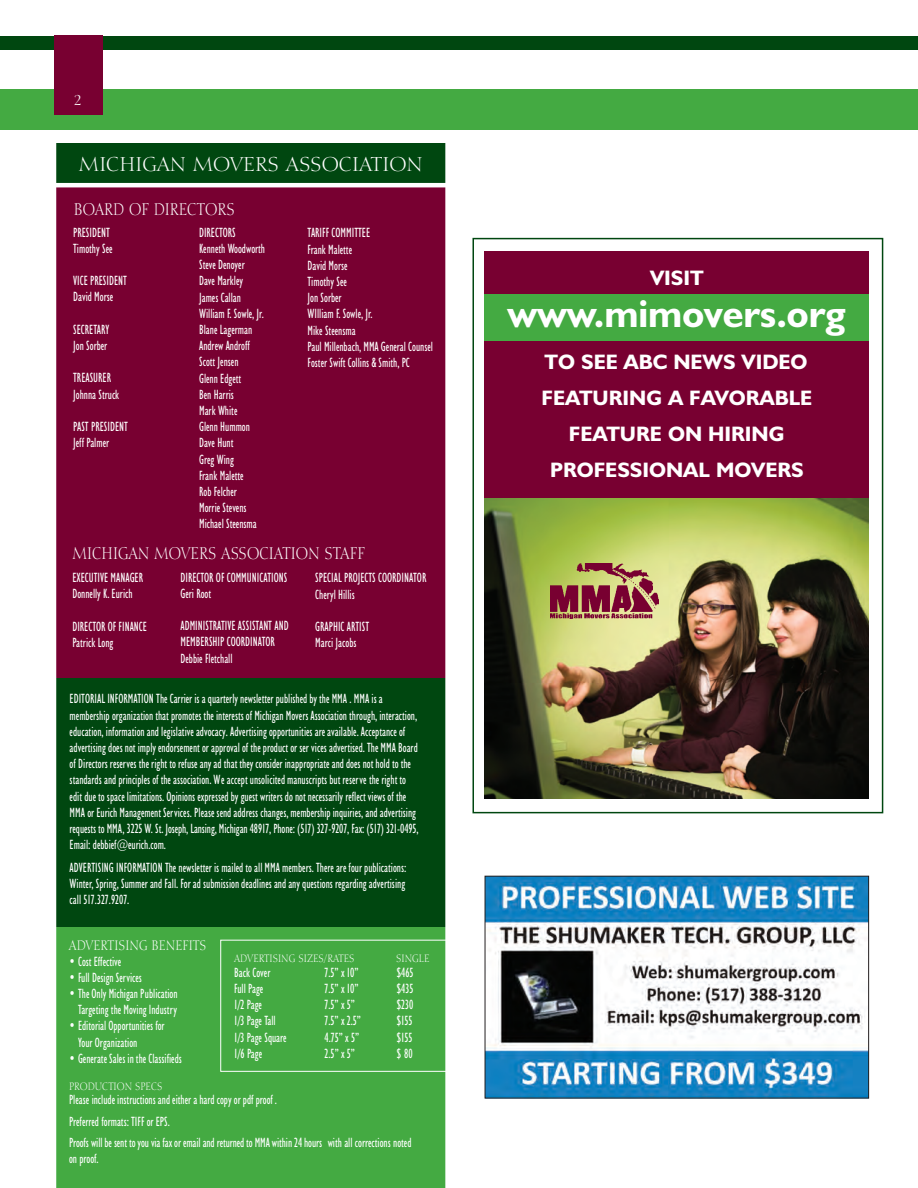
<style>
.page{position:relative;width:918px;height:1188px;background:#fff}
.page>*{position:absolute;margin:0;border:0;box-sizing:border-box;transform-origin:0 0}
.t1{font:700 39px "Humanist 521 BT";color:#fff}
.t2{font:700 21px/36px "Humanist 521 BT";color:#fff;text-align:center}
.t3{font:19.5px "Calligraphic 810 BT";color:#fff}
.t4{font:16.5px "Calligraphic 810 BT";color:#fff;scale:.85 1}
.t5{font:15px "Calligraphic 810 BT";color:#fff}
.t6{font:condensed 13.5px/16.2px "Humanist 521 BT";color:#fff;scale:.85 1}
.t7{font:13.5px "Calligraphic 810 BT";color:#fff;scale:.85 1}
.t8{font:10.5px "Calligraphic 810 BT";color:#fff;scale:.85 1}
</style>
<div class="page">
<div style="left:472px;top:238px;width:411px;height:575px;border:2px solid #004710"></div>
<div style="left:55px;top:920px;width:392px;height:268px;background:#44aa42"></div>
<div style="left:0;top:89px;width:918px;height:40px;background:#44aa42"></div>
<div style="left:0;top:36px;width:918px;height:14px;background:#004710"></div>
<div style="left:54px;top:36px;width:49px;height:79px;background:#780031"></div>
<div style="left:55px;top:147px;width:392px;height:531px;background:#780031"></div>
<div style="left:55px;top:143px;width:392px;height:44px;background:#004710"></div>
<div style="left:54px;top:678px;width:392px;height:249px;background:#004710"></div>
<hr style="left:54px;top:183px;width:395px;height:4px;background:#fff">
<div style="left:445px;top:133px;width:5px;height:1055px;background:#fff"></div>
<hr style="left:52px;top:140px;width:4px;height:1048px;background:#fff">
<img style="left:487px;top:878px;width:380px;height:218px">
<div style="left:485px;top:876px;width:384px;height:222px;border:1px solid #231f20"></div>
<div style="left:220px;top:940px;width:234px;height:132px;border:1px solid #fff"></div>
<div style="left:485px;top:252px;width:384px;height:254px;background:#780031"></div>
<img style="left:485px;top:499px;width:384px;height:300px">
<img style="left:550px;top:563px;width:108px;height:55px">
<div style="left:485px;top:294px;width:384px;height:47px;background:#44aa42"></div>
<p class="t5" style="left:73px;top:94px;width:11px">2</p>
<h3 class="t3" style="left:79px;top:156px;width:345px">MICHIGAN MOVERS ASSOCIATION</h3>
<p class="t4" style="left:74px;top:202px;width:191px">BOARD OF DIRECTORS</p>
<p class="t6" style="left:73px;top:224px;width:48px">PRESIDENT<br>Timothy See</p>
<p class="t6" style="left:73px;top:272px;width:65px">VICE PRESIDENT<br>David Morse</p>
<p class="t6" style="left:73px;top:321px;width:44px">SECRETARY<br>Jon Sorber</p>
<p class="t6" style="left:73px;top:370px;width:56px">TREASURER<br>Johnna Struck</p>
<p class="t6" style="left:73px;top:418px;width:66px">PAST PRESIDENT<br>Jeff Palmer</p>
<p class="t6" style="left:199px;top:224px;width:79px">DIRECTORS<br>Kenneth Woodworth<br>Steve Denoyer<br>Dave Markley<br>James Callan<br>William F. Sowle, Jr.<br>Blane Lagerman<br>Andrew Androff<br>Scott Jensen<br>Glenn Edgett<br>Ben Harris<br>Mark White<br>Glenn Hummon<br>Dave Hunt<br>Greg Wing<br>Frank Malette<br>Rob Felcher<br>Morrie Stevens<br>Michael Steensma</p>
<p class="t6" style="left:308px;top:225px;width:149px">TARIFF COMMITTEE<br>Frank Malette<br>David Morse<br>Timothy See<br>Jon Sorber<br>WIlliam F. Sowle, Jr.<br>Mike Steensma<br>Paul Millenbach, MMA General Counsel<br>Foster Swift Collins &amp; Smith, PC</p>
<p class="t4" style="left:72px;top:546px;width:346px">MICHIGAN MOVERS ASSOCIATION STAFF</p>
<p class="t6" style="left:72px;top:569px;width:85px">EXECUTIVE MANAGER<br>Donnelly K. Eurich</p>
<p class="t6" style="left:72px;top:618px;width:89px">DIRECTOR OF FINANCE<br>Patrick Long</p>
<p class="t6" style="left:181px;top:569px;width:127px">DIRECTOR OF COMMUNICATIONS<br>Geri Root</p>
<p class="t6" style="left:181px;top:618px;width:129px">ADMINISTRATIVE ASSISTANT AND<br>MEMBERSHIP COORDINATOR<br>Debbie Fletchall</p>
<p class="t6" style="left:315px;top:570px;width:132px">SPECIAL PROJECTS COORDINATOR<br>Cheryl Hillis</p>
<p class="t6" style="left:315px;top:618px;width:65px">GRAPHIC ARTIST<br>Marci Jacobs</p>
<p class="t6" style="left:70px;top:691px;width:412px">EDITORIAL INFORMATION The Carrier is a quarterly newsletter published by the MMA . MMA is a membership organization that promotes the interests of Michigan Movers Association through, interaction, education, information and legislative advocacy. Advertising opportunities are available. Acceptance of advertising does not imply endorsement or approval of the product or ser vices advertised. The MMA Board of Directors reserves the right to refuse any ad that they consider inappropriate and does not hold to the standards and principles of the association. We accept unsolicited manuscripts but reserve the right to edit due to space limitations. Opinions expressed by guest writers do not necessarily reflect views of the MMA or Eurich Management Services. Please send address changes, membership inquiries, and advertising requests to MMA, 3225 W. St. Joseph, Lansing, Michigan 48917, Phone: (517) 327-9207, Fax: (517) 321-0495, Email: debbief@eurich.com.</p>
<p class="t6" style="left:70px;top:859px;width:398px;text-align:justify">ADVERTISING INFORMATION The newsletter is mailed to all MMA members. There are four publications:<br>Winter, Spring, Summer and Fall. For ad submission deadlines and any questions regarding advertising call 517.327.9207.</p>
<p class="t7" style="left:69px;top:939px;width:163px">ADVERTISING BENEFITS</p>
<p class="t6" style="left:69px;top:953px;width:63px">• Cost Effective</p>
<p class="t6" style="left:69px;top:969px;width:87px">• Full Design Services</p>
<p class="t6" style="left:69px;top:985px;width:129px;text-align:right">• The Only Michigan Publication<br>Targeting the Moving Industry</p>
<p class="t6" style="left:78px;top:1018px;width:103px;text-indent:-9px">• Editorial Opportunities for<br>Your Organization</p>
<p class="t6" style="left:69px;top:1050px;width:134px">• Generate Sales in the Classifieds</p>
<p class="t8" style="left:69px;top:1082px;width:112px">PRODUCTION SPECS</p>
<p class="t6" style="left:69px;top:1089px;width:404px;line-height:21.3px">Please include instructions and either a hard copy or pdf proof .<br>Preferred formats: TIFF or EPS.<br>Proofs will be sent to you via fax or email and returned to MMA within 24 hours with all corrections noted</p>
<p class="t6" style="left:69px;top:1150px;width:36px">on proof.</p>
<p class="t8" style="left:234px;top:954px;width:143px">ADVERTISING SIZES/RATES</p>
<p class="t8" style="left:396px;top:954px;width:41px">SINGLE</p>
<p class="t6" style="left:234px;top:964px;width:44px">Back Cover</p>
<p class="t6" style="left:325px;top:964px;width:42px">7.5” x 10”</p>
<p class="t6" style="left:397px;top:964px;width:21px">$465</p>
<p class="t6" style="left:234px;top:980px;width:36px">Full Page</p>
<p class="t6" style="left:324px;top:980px;width:42px">7.5” x 10”</p>
<p class="t6" style="left:397px;top:980px;width:21px">$435</p>
<p class="t6" style="left:234px;top:996px;width:34px">1/2 Page</p>
<p class="t6" style="left:324px;top:996px;width:37px">7.5” x 5”</p>
<p class="t6" style="left:397px;top:996px;width:21px">$230</p>
<p class="t6" style="left:234px;top:1013px;width:50px">1/3 Page Tall</p>
<p class="t6" style="left:324px;top:1013px;width:45px">7.5” x 2.5”</p>
<p class="t6" style="left:397px;top:1013px;width:20px">$155</p>
<p class="t6" style="left:234px;top:1029px;width:63px">1/3 Page Square</p>
<p class="t6" style="left:324px;top:1029px;width:42px">4.75” x 5”</p>
<p class="t6" style="left:397px;top:1029px;width:20px">$155</p>
<p class="t6" style="left:234px;top:1045px;width:34px">1/6 Page</p>
<p class="t6" style="left:324px;top:1045px;width:37px">2.5” x 5”</p>
<p class="t6" style="left:397px;top:1045px;width:20px">$ 80</p>
<h2 class="t2" style="left:650px;top:259px;width:55px">VISIT</h2>
<h1 class="t1" style="left:508px;top:289px;width:340px">www.mimovers.org</h1>
<h2 class="t2" style="left:542px;top:343px;width:272px">TO SEE ABC NEWS VIDEO<br>FEATURING A FAVORABLE<br>FEATURE ON HIRING<br>PROFESSIONAL MOVERS</h2>
</div>
